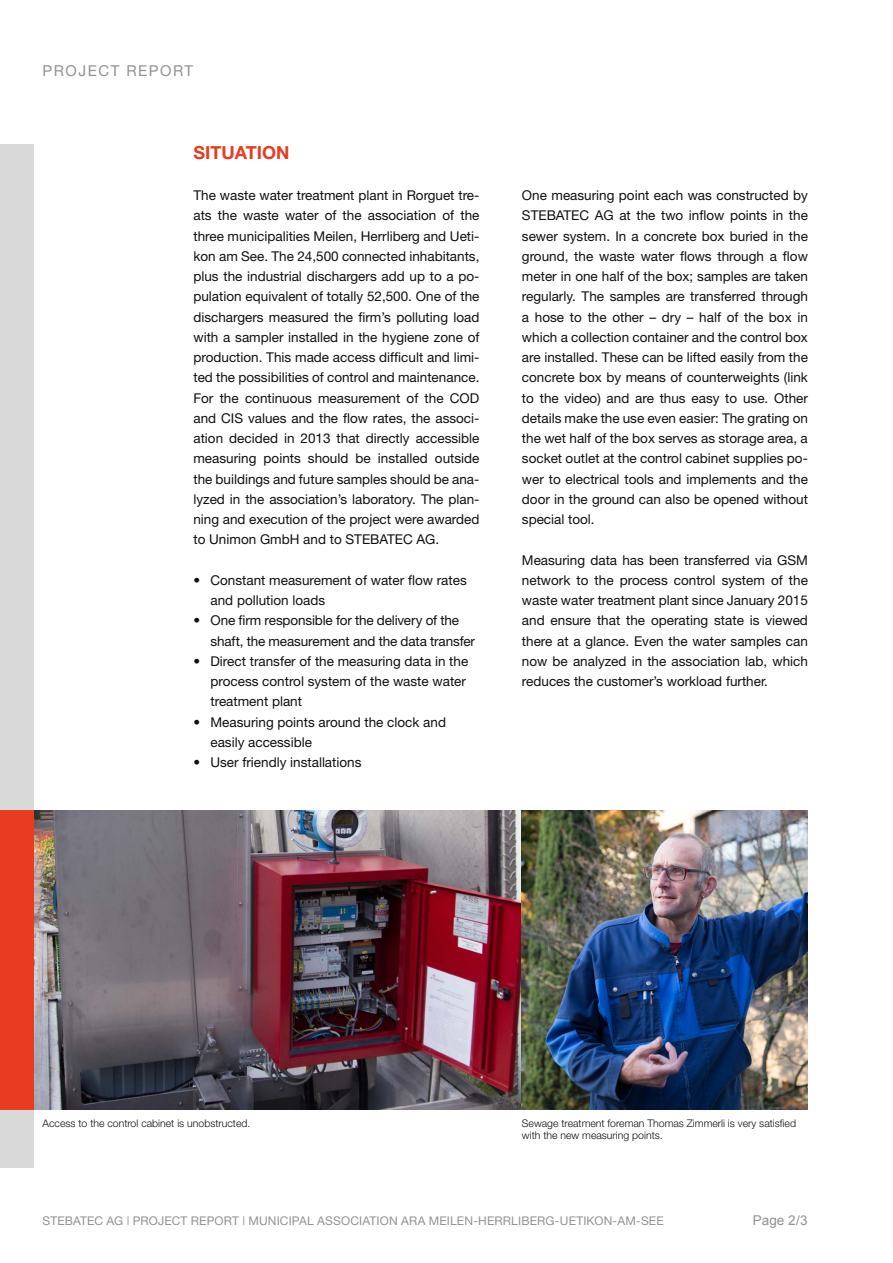
<style>
.page{position:relative;width:893px;height:1263px;background:#fff}
.page>*{position:absolute;margin:0;border:0;box-sizing:border-box;transform-origin:0 0}
.t1{font:700 18px "Helvetica Neue";color:#e83b1f}
.t2{font:15px "Helvetica Neue";letter-spacing:.1em;color:#919394}
.t3{font:13.5px/20.2px "Helvetica Neue";color:#101011}
.t4{font:13.5px "Arial";color:#919394}
.t5{font:12px "Helvetica Neue";letter-spacing:.01em;color:#919394}
.t6{font:300 10.5px/12.6px "Helvetica Neue";color:#101011}
</style>
<div class="page">
<div style="left:0;top:145px;width:34px;height:1023px;background:#d9d9d9"></div>
<div style="left:0;top:810px;width:34px;height:300px;background:#e83b1f"></div>
<img style="left:34px;top:810px;width:774px;height:300px">
<p class="t2" style="left:43px;top:61px;width:152px">PROJECT REPORT</p>
<h1 class="t1" style="left:193px;top:141px;width:97px">SITUATION</h1>
<p class="t3" style="left:193px;top:185px;width:287px;text-align:justify">The waste water treatment plant in Rorguet tre&shy;ats the waste water of the association of the three municipalities Meilen, Herrliberg and Ueti&shy;kon am See. The 24,500 connected inhabitants, plus the industrial dischargers add up to a po&shy;pulation equivalent of totally 52,500. One of the dischargers measured the firm’s polluting load with a sampler installed in the hygiene zone of production. This made access difficult and limi&shy;ted the possibilities of control and maintenance.<br>For the continuous measurement of the COD and CIS values and the flow rates, the associ&shy;ation decided in 2013 that directly accessible measuring points should be installed outside the buildings and future samples should be ana&shy;lyzed in the association’s laboratory. The plan&shy;ning and execution of the project were awarded to Unimon GmbH and to STEBATEC AG.</p>
<p class="t3" style="left:210px;top:570px;width:258px;text-indent:-17px">• Constant measurement of water flow rates and pollution loads</p>
<p class="t3" style="left:210px;top:610px;width:266px;text-indent:-17px">• One firm responsible for the delivery of the shaft, the measurement and the data transfer</p>
<p class="t3" style="left:210px;top:651px;width:259px;text-indent:-17px">• Direct transfer of the measuring data in the process control system of the waste water treatment plant</p>
<p class="t3" style="left:210px;top:712px;width:237px;text-indent:-17px">• Measuring points around the clock and easily accessible</p>
<p class="t3" style="left:193px;top:752px;width:170px">• User friendly installations</p>
<p class="t3" style="left:522px;top:185px;width:287px;text-align:justify">One measuring point each was constructed by STEBATEC AG at the two inflow points in the sewer system. In a concrete box buried in the ground, the waste water flows through a flow meter in one half of the box; samples are taken regularly. The samples are transferred through a hose to the other – dry – half of the box in which a collection container and the control box are installed. These can be lifted easily from the concrete box by means of counterweights (link to the video) and are thus easy to use. Other details make the use even easier: The grating on the wet half of the box serves as storage area, a socket outlet at the control cabinet supplies po&shy;wer to electrical tools and implements and the door in the ground can also be opened without special tool.</p>
<p class="t3" style="left:522px;top:550px;width:287px;text-align:justify">Measuring data has been transferred via GSM network to the process control system of the waste water treatment plant since January 2015 and ensure that the operating state is viewed there at a glance. Even the water samples can now be analyzed in the association lab, which reduces the customer’s workload further.</p>
<p class="t6" style="left:43px;top:1116px;width:209px">Access to the control cabinet is unobstructed.</p>
<p class="t6" style="left:522px;top:1116px;width:276px">Sewage treatment foreman Thomas Zimmerli is very satisfied with the new measuring points.</p>
<p class="t5" style="left:43px;top:1213px;width:623px">STEBATEC AG | PROJECT REPORT | MUNICIPAL ASSOCIATION ARA MEILEN-HERRLIBERG-UETIKON-AM-SEE</p>
<p class="t4" style="left:753px;top:1211px;width:56px">Page 2/3</p>
</div>
